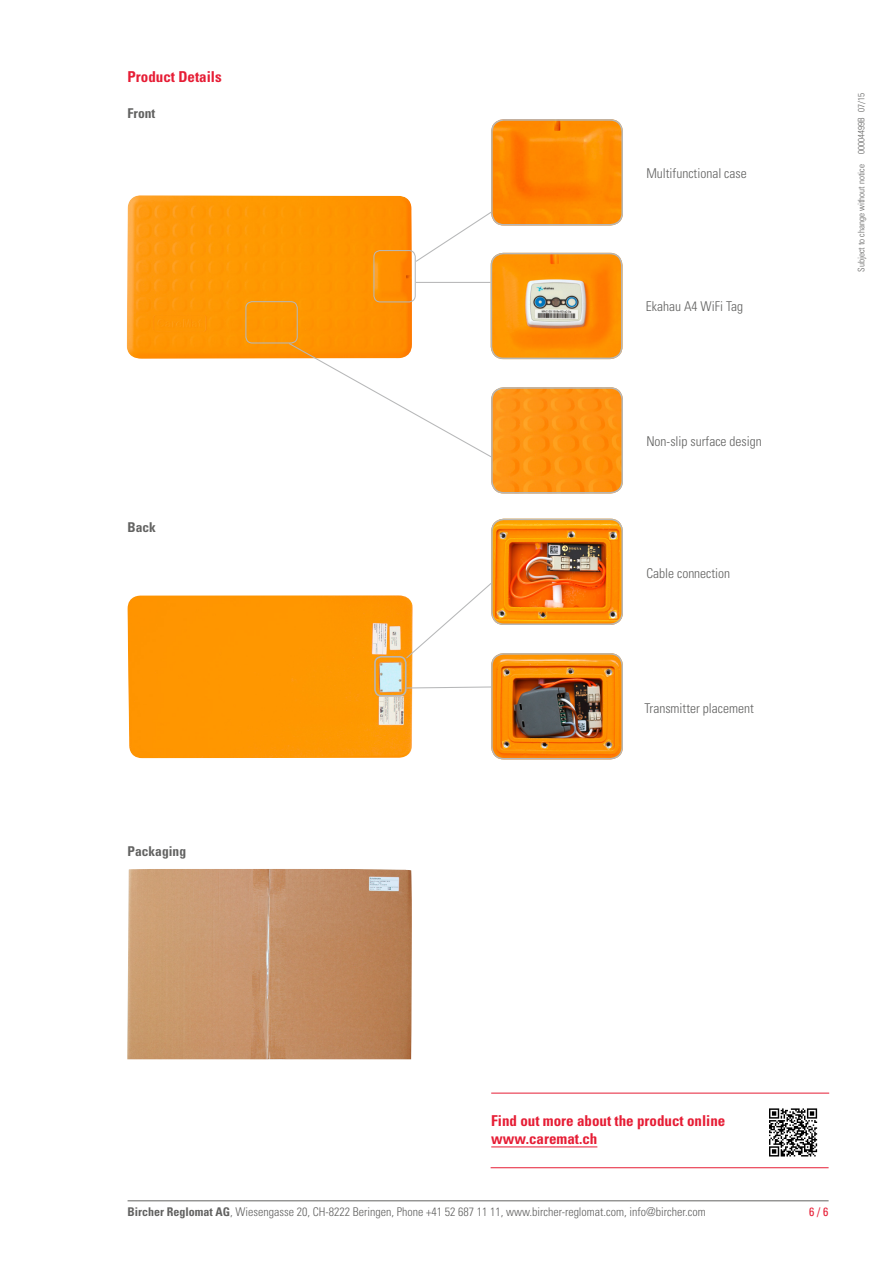
<style>
.page{position:relative;width:893px;height:1263px;background:#fff}
.page>*{position:absolute;margin:0;border:0;box-sizing:border-box;transform-origin:0 0}
.t1{font:700 condensed 15px/18px "Univers";color:#e61d35}
.t2{font:300 condensed 13.5px "Univers";color:#626261}
.t3{font:700 condensed 13.5px "Univers";color:#626261}
.t4{font:300 condensed 12px "Univers";color:#626261}
.t5{font:condensed 12px "Univers";color:#e61d35}
.t6{font:300 condensed 9px "Univers";color:#626261}
.s1{font-weight:700}
</style>
<div class="page">
<img style="left:126px;top:195px;width:287px;height:164px">
<hr style="left:491px;top:1167px;width:338px;height:1px;background:#e61d35">
<hr style="left:491px;top:1093px;width:338px;height:1px;background:#e61d35">
<img style="left:128px;top:595px;width:285px;height:163px">
<svg style="left:769px;top:1108px;width:49px;height:49px"></svg>
<svg style="left:769px;top:1108px;width:48px;height:48px"></svg>
<img style="left:491px;top:119px;width:132px;height:106px">
<div style="left:491px;top:119px;width:132px;height:106px;border:2px solid #b6b7b8;border-radius:12px"></div>
<img style="left:491px;top:387px;width:132px;height:106px">
<div style="left:491px;top:387px;width:132px;height:106px;border:2px solid #b6b7b8;border-radius:12px"></div>
<img style="left:491px;top:653px;width:132px;height:106px">
<div style="left:491px;top:653px;width:132px;height:106px;border:2px solid #b6b7b8;border-radius:12px"></div>
<img style="left:491px;top:519px;width:132px;height:106px">
<div style="left:491px;top:519px;width:132px;height:106px;border:2px solid #b6b7b8;border-radius:12px"></div>
<div style="left:245px;top:301px;width:53px;height:42px;border:1px solid #b6b7b8;border-radius:6px"></div>
<div style="left:373px;top:250px;width:43px;height:52px;border:1px solid #b6b7b8;border-radius:6px"></div>
<svg style="left:415px;top:211px;width:78px;height:52px"></svg>
<svg style="left:288px;top:342px;width:205px;height:116px"></svg>
<svg style="left:405px;top:582px;width:88px;height:77px"></svg>
<img style="left:127px;top:869px;width:285px;height:190px">
<hr style="left:128px;top:1200px;width:701px;height:1px;background:#626261">
<div style="left:374px;top:656px;width:32px;height:40px;border:2px solid #b6b7b8;border-radius:6px"></div>
<hr style="left:491px;top:1147px;width:106px;height:1px;background:#e61d35">
<svg style="left:405px;top:686px;width:87px;height:3px"></svg>
<img style="left:491px;top:253px;width:131px;height:106px">
<div style="left:491px;top:253px;width:131px;height:106px;border:2px solid #b6b7b8;border-radius:12px"></div>
<hr style="left:416px;top:282px;width:74px;height:1px;background:#b6b7b8">
<p class="t1" style="left:128px;top:67px;width:96px">Product Details</p>
<p class="t3" style="left:128px;top:105px;width:29px">Front</p>
<p class="t3" style="left:128px;top:519px;width:30px">Back</p>
<p class="t3" style="left:128px;top:843px;width:60px">Packaging</p>
<p class="t2" style="left:646px;top:165px;width:102px">Multifunctional case</p>
<p class="t2" style="left:646px;top:298px;width:99px">Ekahau A4 WiFi Tag</p>
<p class="t2" style="left:646px;top:433px;width:117px">Non-slip surface design</p>
<p class="t2" style="left:646px;top:565px;width:85px">Cable connection</p>
<p class="t2" style="left:645px;top:700px;width:111px">Transmitter placement</p>
<p class="t6" style="left:856px;top:272px;width:180px;rotate:-90deg">Subject to change without notice 00004499B 07/15</p>
<p class="t1" style="left:491px;top:1111px;width:236px">Find out more about the product online www.caremat.ch</p>
<p class="t4" style="left:128px;top:1204px;width:580px"><span class="s1">Bircher Reglomat AG</span>, Wiesengasse 20, CH-8222 Beringen, Phone +41 52 687 11 11, www.bircher-reglomat.com, info@bircher.com</p>
<p class="t5" style="left:809px;top:1204px;width:21px">6 / 6</p>
</div>
